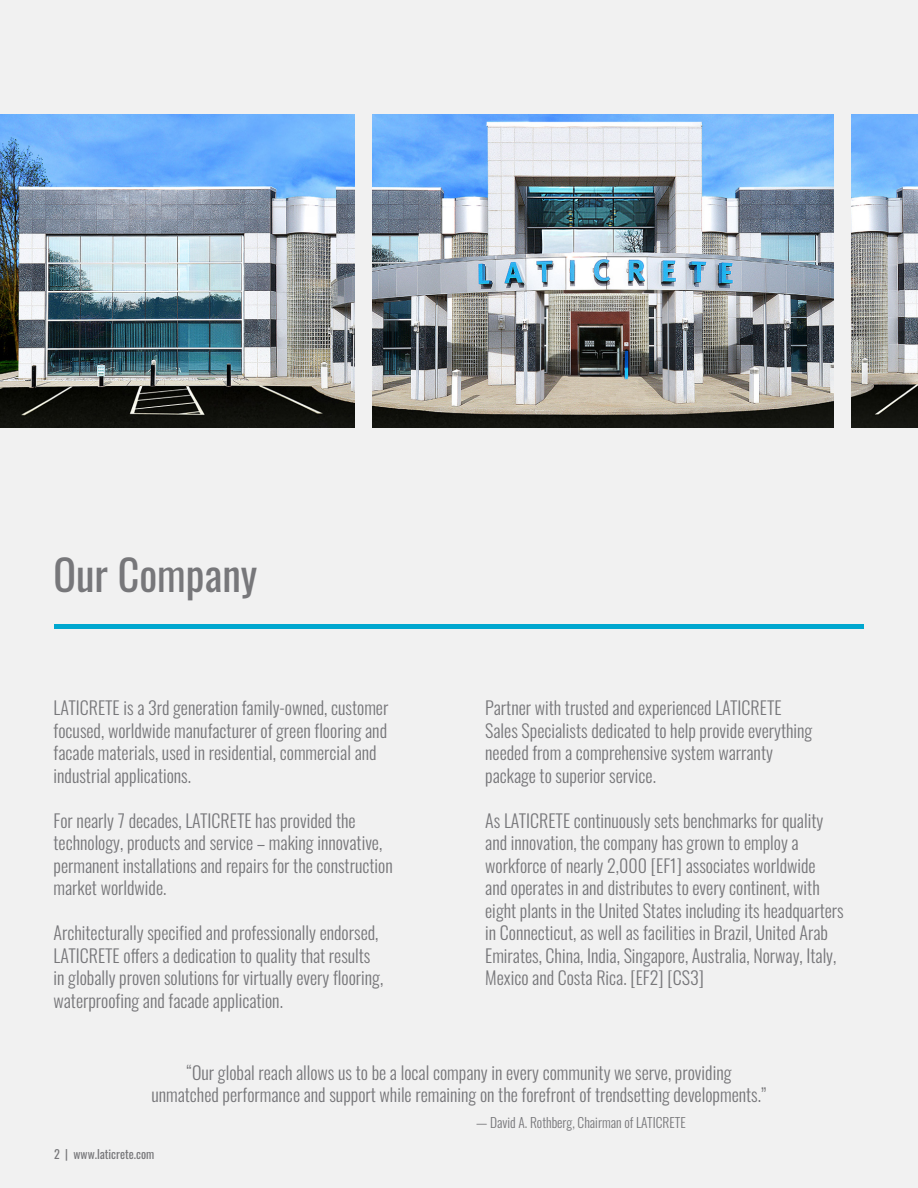
<style>
.page{position:relative;width:918px;height:1188px;background:#f1f1f1}
.page>*{position:absolute;margin:0;border:0;box-sizing:border-box;transform-origin:0 0}
.Section_Headers{font:42px "Oswald";color:#77777a}
.t1{font:300 18px/22.5px "Oswald";color:#77777a}
.t2{font:300 13.5px "Oswald";color:#77777a}
.t3{font:12px "Oswald";color:#77777a}
</style>
<div class="page">
<img style="left:0;top:114px;width:355px;height:313px">
<img style="left:373px;top:114px;width:460px;height:313px">
<img style="left:851px;top:114px;width:67px;height:313px">
<div style="left:54px;top:624px;width:810px;height:5px;background:#00a7cf"></div>
<p class="Section_Headers" style="left:54px;top:538px;width:205px">Our Company</p>
<p class="t1" style="left:54px;top:695px;width:336px">LATICRETE is a 3rd generation family-owned, customer focused, worldwide manufacturer of green flooring and facade materials, used in residential, commercial and industrial applications.</p>
<p class="t1" style="left:54px;top:808px;width:303px">For nearly 7 decades, LATICRETE has provided the</p>
<p class="t1" style="left:54px;top:830px;width:341px">technology, products and service – making innovative, permanent installations and repairs for the construction market worldwide.</p>
<p class="t1" style="left:54px;top:920px;width:331px">Architecturally specified and professionally endorsed, LATICRETE offers a dedication to quality that results in globally proven solutions for virtually every flooring, waterproofing and facade application.</p>
<p class="t1" style="left:485px;top:695px;width:329px">Partner with trusted and experienced LATICRETE<br>Sales Specialists dedicated to help provide everything</p>
<p class="t1" style="left:485px;top:740px;width:289px">needed from a comprehensive system warranty package to superior service.</p>
<p class="t1" style="left:485px;top:808px;width:340px">As LATICRETE continuously sets benchmarks for quality</p>
<p class="t1" style="left:485px;top:830px;width:315px">and innovation, the company has grown to employ a</p>
<p class="t1" style="left:485px;top:853px;width:332px">workforce of nearly 2,000 [EF1] associates worldwide</p>
<p class="t1" style="left:485px;top:875px;width:360px">and operates in and distributes to every continent, with eight plants in the United States including its headquarters in Connecticut, as well as facilities in Brazil, United Arab Emirates, China, India, Singapore, Australia, Norway, Italy, Mexico and Costa Rica. [EF2] [CS3]</p>
<p class="t1" style="left:187px;top:1059px;width:546px">“Our global reach allows us to be a local company in every community we serve, providing</p>
<p class="t1" style="left:151px;top:1082px;width:617px">unmatched performance and support while remaining on the forefront of trendsetting developments.”</p>
<p class="t2" style="left:476px;top:1110px;width:211px">— David A. Rothberg, Chairman of LATICRETE</p>
<p class="t3" style="left:54px;top:1143px;width:102px">2 | www.laticrete.com</p>
</div>
